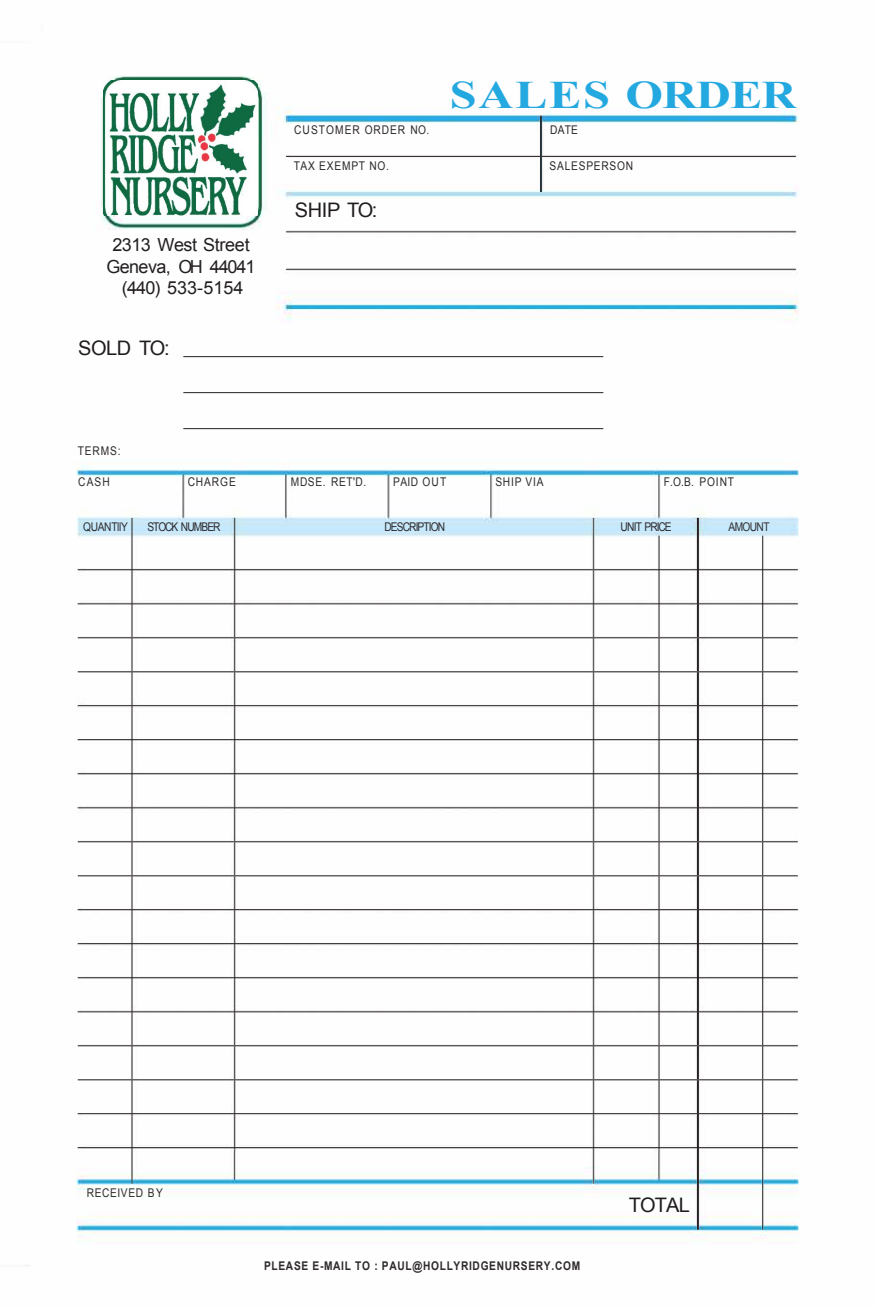
<style>
.page{position:relative;width:876px;height:1308px;background:#fff}
.page>*{position:absolute;margin:0;border:0;box-sizing:border-box;transform-origin:0 0}
.t1{font:700 39px "Times New Roman";letter-spacing:.01em;color:#24a8e0;scale:1.24 1}
.t2{font:20px "Arial";letter-spacing:-.035em;color:#201c1c}
.t3{font:18px/21.6px "Arial";letter-spacing:-.025em;color:#231f20;text-align:center}
.t4{font:700 12px "Arial";letter-spacing:.065em;color:#2f2a2c;scale:.85 1}
.t5{font:12px "Arial";letter-spacing:.075em;color:#2c2829;scale:.85 1}
.t6{font:12px "Arial";letter-spacing:-.09em;color:#2b292c;scale:.85 1}
.t7{font:12px "Arial";letter-spacing:.09em;color:#2d282a;scale:.85 1}
.t8{font:12px "Arial";letter-spacing:.055em;color:#2f2b2c;scale:.85 1}
.t9{font:12px "Arial";letter-spacing:.09em;color:#2d2a2b;scale:.85 1}
.t10{font:12px "Arial";letter-spacing:.055em;color:#2f2a2c;scale:.85 1}
.t11{font:12px "Arial";letter-spacing:-.1em;color:#2c2a2d;scale:.85 1}
.t12{font:12px "Arial";letter-spacing:-.03em;color:#2e2d2f;scale:.85 1}
.t13{font:12px "Arial";letter-spacing:.08em;color:#302c2d;scale:.85 1}
.t14{font:12px "Arial";letter-spacing:.09em;color:#2d282b;scale:.85 1}
.t15{font:12px "Arial";letter-spacing:-.065em;color:#303032;scale:.85 1}
.t16{font:12px "Arial";color:#2f2b2b;scale:.85 1}
</style>
<div class="page">
<img style="left:76px;top:76px;width:723px;height:1165px">
<img style="left:104px;top:81px;width:153px;height:134px">
<hr style="left:540px;top:116px;width:2px;height:76px;background:#243038">
<hr style="left:286px;top:156px;width:510px;height:1px;background:#383034">
<hr style="left:286px;top:231px;width:510px;height:1px;background:#383034">
<hr style="left:286px;top:269px;width:510px;height:1px;background:#383034">
<hr style="left:183px;top:356px;width:420px;height:1px;background:#242020">
<hr style="left:183px;top:392px;width:420px;height:1px;background:#242020">
<hr style="left:183px;top:428px;width:420px;height:1px;background:#242020">
<hr style="left:78px;top:569px;width:720px;height:1px;background:#201c1c">
<hr style="left:132px;top:518px;width:1px;height:666px;background:#242020">
<hr style="left:234px;top:518px;width:1px;height:632px;background:#3c3838">
<hr style="left:593px;top:518px;width:1px;height:666px;background:#5c5c5c">
<hr style="left:697px;top:518px;width:2px;height:712px;background:#242020">
<hr style="left:78px;top:603px;width:720px;height:1px;background:#383034">
<hr style="left:659px;top:536px;width:1px;height:614px;background:#242020">
<hr style="left:762px;top:536px;width:1px;height:694px;background:#242024">
<hr style="left:78px;top:637px;width:720px;height:1px;background:#5c5858">
<hr style="left:78px;top:671px;width:720px;height:1px;background:#5c5858">
<hr style="left:78px;top:705px;width:720px;height:1px;background:#383034">
<hr style="left:78px;top:739px;width:720px;height:1px;background:#201c1c">
<hr style="left:78px;top:773px;width:720px;height:1px;background:#201c1c">
<hr style="left:78px;top:807px;width:720px;height:1px;background:#383034">
<hr style="left:78px;top:841px;width:720px;height:1px;background:#5c5858">
<hr style="left:78px;top:875px;width:720px;height:1px;background:#605c5c">
<hr style="left:78px;top:909px;width:720px;height:1px;background:#383034">
<hr style="left:78px;top:943px;width:720px;height:1px;background:#201c1c">
<hr style="left:78px;top:977px;width:720px;height:1px;background:#201c1c">
<hr style="left:78px;top:1011px;width:720px;height:1px;background:#383034">
<hr style="left:78px;top:1045px;width:720px;height:1px;background:#5c5858">
<hr style="left:78px;top:1079px;width:720px;height:1px;background:#605c5c">
<hr style="left:78px;top:1113px;width:720px;height:1px;background:#383034">
<hr style="left:78px;top:1147px;width:720px;height:1px;background:#201c1c">
<p class="t3" style="left:107px;top:234px;width:150px">2313 West Street<br>Geneva, OH 44041 (440) 533-5154</p>
<p class="t2" style="left:78px;top:335px;width:93px">SOLD TO:</p>
<p class="t5" style="left:78px;top:442px;width:52px">TERMS:</p>
<p class="t16" style="left:78px;top:474px;width:39px">CASH</p>
<p class="t14" style="left:188px;top:474px;width:58px">CHARGE</p>
<p class="t12" style="left:83px;top:519px;width:54px">QUANTllY</p>
<p class="t6" style="left:147px;top:519px;width:88px">STOCK NUMBER</p>
<h1 class="t1" style="left:450px;top:68px;width:281px">SALES ORDER</h1>
<p class="t7" style="left:294px;top:122px;width:160px">CUSTOMER ORDER NO.</p>
<p class="t7" style="left:550px;top:122px;width:34px">DATE</p>
<p class="t5" style="left:294px;top:158px;width:114px">TAX EXEMPT NO.</p>
<p class="t5" style="left:550px;top:158px;width:100px">SALESPERSON</p>
<p class="t2" style="left:295px;top:197px;width:84px">SHIP TO:</p>
<p class="t8" style="left:291px;top:474px;width:90px">MDSE. RET'D.</p>
<p class="t8" style="left:393px;top:474px;width:64px">PAID OUT</p>
<p class="t13" style="left:495px;top:474px;width:58px">SHIP VIA</p>
<p class="t9" style="left:664px;top:474px;width:84px">F.O.B. POINT</p>
<p class="t6" style="left:384px;top:519px;width:73px">DESCRIPTION</p>
<p class="t11" style="left:621px;top:519px;width:62px">UNIT PRICE</p>
<p class="t15" style="left:729px;top:519px;width:50px">AMOUNT</p>
<p class="t10" style="left:87px;top:1185px;width:91px">RECEIVED BY</p>
<p class="t4" style="left:264px;top:1258px;width:373px">PLEASE E-MAIL TO : PAUL@HOLLYRIDGENURSERY.COM</p>
<p class="t2" style="left:629px;top:1191px;width:63px">TOTAL</p>
</div>
